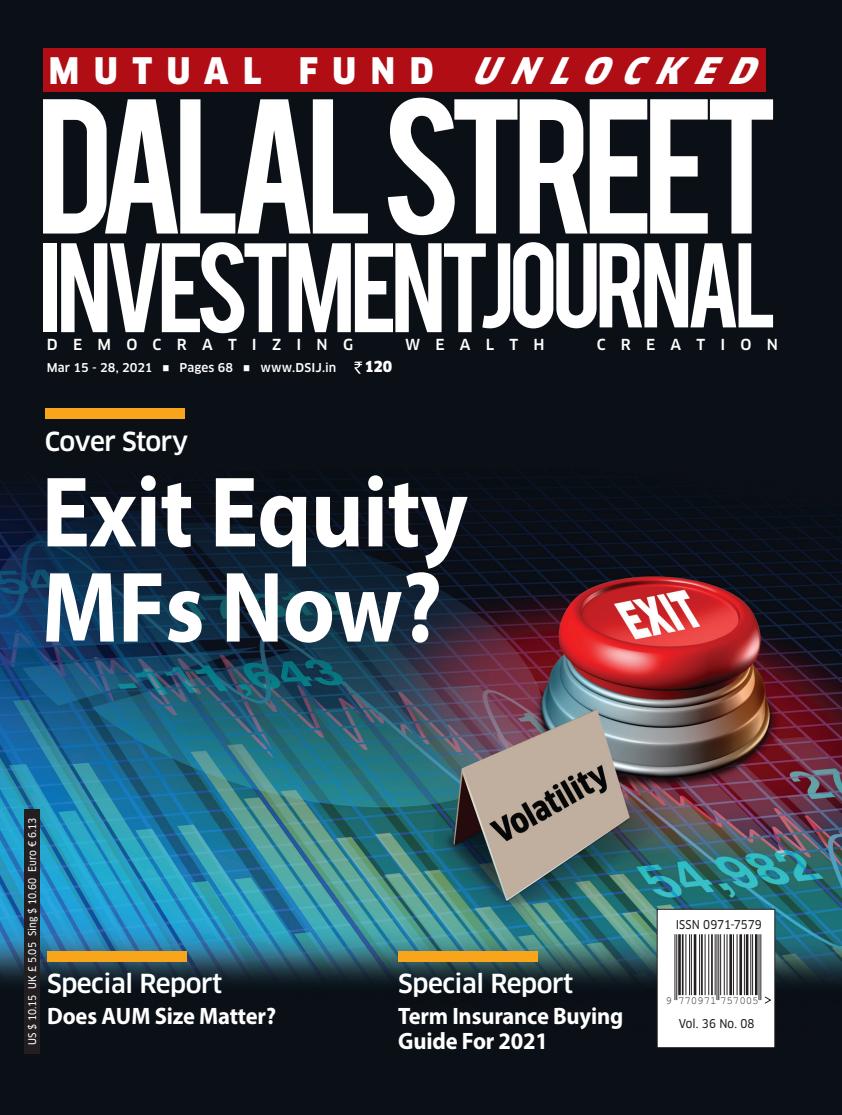
<style>
.page{position:relative;width:842px;height:1115px;background:#fff}
.page>*{position:absolute;margin:0;border:0;box-sizing:border-box;transform-origin:0 0}
.t1{font:700 101.1px/95.1px "Myriad Pro";letter-spacing:-.01em;color:#fff;scale:.9 1}
.t2{font:900 condensed 35.7px "Clan OT";letter-spacing:.41em;color:#fff}
.t3{font:500 25.65px "Clan OT";letter-spacing:-.02em;color:#fff}
.t4{font:700 23.85px "Myriad Pro";letter-spacing:-.01em;color:#fff;scale:.95 1}
.t5{font:500 14.85px "Clan OT";color:#fff}
.t6{font:900 14.85px "Clan OT";color:#fff}
.t7{font:500 11.85px "Clan OT";letter-spacing:.01em;color:#fff}
.t8{font:11.85px "Clan OT Narrow News";letter-spacing:.005em;color:#231f20}
.t9{font:10.95px "Helvetica";letter-spacing:-.015em;color:#231f20}
.t10{font:10.35px "Clan OT Narrow News";letter-spacing:.01em;color:#fff}
.t11{font:8.25px "Courier";color:#231f20}
.s1{font-style:italic}
</style>
<div class="page">
<img style="left:0;top:0;width:841px;height:1114px">
<div style="left:43px;top:243px;width:13px;height:89px;background:#fff"></div>
<svg style="left:43px;top:99px;width:325px;height:134px"></svg>
<svg style="left:388px;top:98px;width:385px;height:137px"></svg>
<svg style="left:61px;top:242px;width:712px;height:91px"></svg>
<div style="left:44px;top:49px;width:722px;height:43px;background:#b00d15"></div>
<svg style="left:354px;top:361px;width:8px;height:12px"></svg>
<div style="left:47px;top:951px;width:140px;height:10px;background:#f9a51b"></div>
<div style="left:398px;top:951px;width:140px;height:10px;background:#f9a51b"></div>
<div style="left:45px;top:408px;width:140px;height:11px;background:#f9a51b"></div>
<div style="left:24px;top:808px;width:16px;height:245px;background:#231f20"></div>
<div style="left:657px;top:909px;width:118px;height:138px;background:#fff"></div>
<svg style="left:674px;top:934px;width:93px;height:70px"></svg>
<hr style="left:674px;top:933px;width:1px;height:66px;background:#231f20">
<hr style="left:676px;top:933px;width:1px;height:66px;background:#231f20">
<hr style="left:678px;top:933px;width:3px;height:61px;background:#231f20">
<hr style="left:682px;top:933px;width:1px;height:61px;background:#231f20">
<hr style="left:685px;top:933px;width:1px;height:61px;background:#231f20">
<hr style="left:689px;top:933px;width:1px;height:61px;background:#231f20">
<hr style="left:691px;top:933px;width:1px;height:61px;background:#231f20">
<hr style="left:694px;top:933px;width:2px;height:61px;background:#231f20">
<hr style="left:699px;top:933px;width:1px;height:61px;background:#231f20">
<hr style="left:701px;top:933px;width:2px;height:61px;background:#231f20">
<hr style="left:705px;top:933px;width:1px;height:61px;background:#231f20">
<hr style="left:708px;top:933px;width:1px;height:61px;background:#231f20">
<hr style="left:711px;top:933px;width:2px;height:61px;background:#231f20">
<hr style="left:715px;top:933px;width:1px;height:61px;background:#231f20">
<hr style="left:716px;top:933px;width:1px;height:66px;background:#231f20">
<hr style="left:718px;top:933px;width:1px;height:66px;background:#231f20">
<hr style="left:720px;top:933px;width:1px;height:61px;background:#231f20">
<hr style="left:724px;top:933px;width:1px;height:61px;background:#231f20">
<hr style="left:727px;top:933px;width:1px;height:61px;background:#231f20">
<hr style="left:729px;top:933px;width:3px;height:61px;background:#231f20">
<hr style="left:733px;top:933px;width:1px;height:61px;background:#231f20">
<hr style="left:737px;top:933px;width:1px;height:61px;background:#231f20">
<hr style="left:739px;top:933px;width:3px;height:61px;background:#231f20">
<hr style="left:744px;top:933px;width:1px;height:61px;background:#231f20">
<hr style="left:746px;top:933px;width:2px;height:61px;background:#231f20">
<hr style="left:750px;top:933px;width:1px;height:61px;background:#231f20">
<hr style="left:752px;top:933px;width:1px;height:61px;background:#231f20">
<hr style="left:755px;top:933px;width:2px;height:61px;background:#231f20">
<hr style="left:759px;top:933px;width:1px;height:66px;background:#231f20">
<hr style="left:760px;top:933px;width:1px;height:66px;background:#231f20">
<svg style="left:764px;top:995px;width:8px;height:8px"></svg>
<p class="t2" style="left:49px;top:50px;width:723px">MUTUAL FUND <span class="s1">UNLOCKED</span></p>
<p class="t5" style="left:47px;top:335px;width:308px">D E M O C R A T I Z I N G</p>
<p class="t5" style="left:405px;top:335px;width:141px">W E A L T H</p>
<p class="t5" style="left:597px;top:335px;width:183px">C R E A T I O N</p>
<p class="t7" style="left:47px;top:361px;width:291px">Mar 15 - 28, 2021 ■ Pages 68 ■ www.DSIJ.in</p>
<p class="t6" style="left:364px;top:358px;width:29px">120</p>
<p class="t3" style="left:45px;top:426px;width:145px">Cover Story</p>
<p class="t1" style="left:42px;top:461px;width:475px">Exit Equity<br>MFs Now?</p>
<p class="t10" style="left:26px;top:1044px;width:229px;rotate:-90deg">US $ 10.15 UK £ 5.05 Sing $ 10.60 Euro € 6.13</p>
<p class="t3" style="left:47px;top:967px;width:177px">Special Report</p>
<p class="t3" style="left:398px;top:967px;width:177px">Special Report</p>
<p class="t4" style="left:47px;top:999px;width:242px">Does AUM Size Matter?</p>
<p class="t4" style="left:398px;top:999px;width:238px">Term Insurance Buying</p>
<p class="t4" style="left:398px;top:1025px;width:159px">Guide For 2021</p>
<p class="t8" style="left:676px;top:917px;width:88px">ISSN 0971-7579</p>
<p class="t11" style="left:684px;top:923px;width:55px">ISSN 0971-7579</p>
<p class="t9" style="left:665px;top:993px;width:95px">9 770971 757005</p>
<p class="t8" style="left:679px;top:1015px;width:77px">Vol. 36 No. 08</p>
</div>
